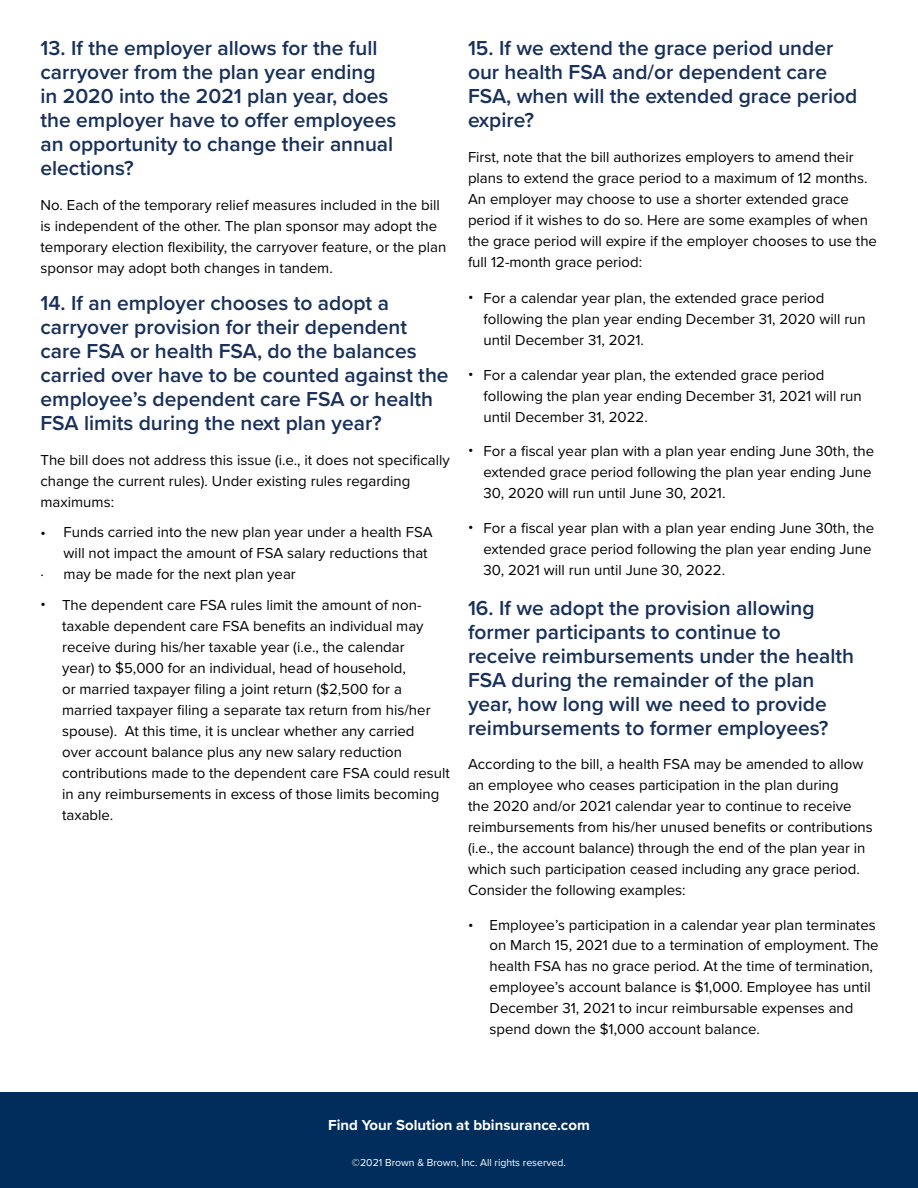
<style>
.page{position:relative;width:918px;height:1188px;background:#fff}
.page>*{position:absolute;margin:0;border:0;box-sizing:border-box;transform-origin:0 0}
.t1{font:600 21px/24px "Proxima Nova";color:#18305a}
.t2{font:15px/21px "Proxima Nova";color:#000101}
.t3{font:15px/21px "Proxima Nova";color:#000}
.t4{font:700 15px "Proxima Nova";color:#fff}
.t5{font:10.5px "Proxima Nova";color:#fff}
</style>
<div class="page">
<div style="left:0;top:1092px;width:918px;height:96px;background:#002d5b"></div>
<h1 class="t1" style="left:40px;top:36px;width:357px">13. If the employer allows for the full carryover from the plan year ending in 2020 into the 2021 plan year, does the employer have to offer employees an opportunity to change their annual elections?</h1>
<p class="t2" style="left:40px;top:194px;width:407px">No. Each of the temporary relief measures included in the bill is independent of the other. The plan sponsor may adopt the temporary election flexibility, the carryover feature, or the plan sponsor may adopt both changes in tandem.</p>
<h1 class="t1" style="left:40px;top:291px;width:410px">14. If an employer chooses to adopt a carryover provision for their dependent care FSA or health FSA, do the balances carried over have to be counted against the employee’s dependent care FSA or health FSA limits during the next plan year?</h1>
<p class="t2" style="left:40px;top:449px;width:411px">The bill does not address this issue (i.e., it does not specifically change the current rules). Under existing rules regarding maximums:</p>
<p class="t2" style="left:40px;top:521px;width:7px">•</p>
<p class="t3" style="left:40px;top:560px;width:5px">.</p>
<p class="t2" style="left:40px;top:592px;width:7px">•</p>
<p class="t3" style="left:64px;top:521px;width:370px">Funds carried into the new plan year under a health FSA will not impact the amount of FSA salary reductions that may be made for the next plan year</p>
<p class="t3" style="left:62px;top:594px;width:389px">The dependent care FSA rules limit the amount of non&shy;taxable dependent care FSA benefits an individual may receive during his/her taxable year (i.e., the calendar<br>year) to $5,000 for an individual, head of household,<br>or married taxpayer filing a joint return ($2,500 for a married taxpayer filing a separate tax return from his/her spouse). At this time, it is unclear whether any carried<br>over account balance plus any new salary reduction contributions made to the dependent care FSA could result in any reimbursements in excess of those limits becoming taxable.</p>
<h1 class="t1" style="left:468px;top:36px;width:391px">15. If we extend the grace period under our health FSA and/or dependent care<br>FSA, when will the extended grace period expire?</h1>
<p class="t2" style="left:468px;top:146px;width:411px">First, note that the bill authorizes employers to amend their plans to extend the grace period to a maximum of 12 months.<br>An employer may choose to use a shorter extended grace period if it wishes to do so. Here are some examples of when the grace period will expire if the employer chooses to use the full 12-month grace period:</p>
<p class="t2" style="left:484px;top:287px;width:384px;text-indent:-16px">• For a calendar year plan, the extended grace period following the plan year ending December 31, 2020 will run until December 31, 2021.</p>
<p class="t2" style="left:484px;top:363px;width:380px">For a calendar year plan, the extended grace period following the plan year ending December 31, 2021 will run until December 31, 2022.</p>
<p class="t2" style="left:484px;top:440px;width:392px">For a fiscal year plan with a plan year ending June 30th, the extended grace period following the plan year ending June<br>30, 2020 will run until June 30, 2021.</p>
<p class="t2" style="left:484px;top:516px;width:392px">For a fiscal year plan with a plan year ending June 30th, the extended grace period following the plan year ending June<br>30, 2021 will run until June 30, 2022.</p>
<p class="t2" style="left:468px;top:362px;width:7px">•</p>
<p class="t2" style="left:468px;top:438px;width:7px">•</p>
<p class="t2" style="left:468px;top:515px;width:7px">•</p>
<h1 class="t1" style="left:468px;top:595px;width:388px">16. If we adopt the provision allowing former participants to continue to receive reimbursements under the health FSA during the remainder of the plan year, how long will we need to provide reimbursements to former employees?</h1>
<p class="t2" style="left:468px;top:753px;width:406px">According to the bill, a health FSA may be amended to allow an employee who ceases participation in the plan during<br>the 2020 and/or 2021 calendar year to continue to receive reimbursements from his/her unused benefits or contributions (i.e., the account balance) through the end of the plan year in which such participation ceased including any grace period.<br>Consider the following examples:</p>
<p class="t2" style="left:490px;top:914px;width:391px;line-height:20.4px">Employee’s participation in a calendar year plan terminates on March 15, 2021 due to a termination of employment. The</p>
<p class="t2" style="left:468px;top:913px;width:7px">•</p>
<p class="t2" style="left:490px;top:955px;width:385px">health FSA has no grace period. At the time of termination, employee’s account balance is $1,000. Employee has until December 31, 2021 to incur reimbursable expenses and spend down the $1,000 account balance.</p>
<p class="t4" style="left:328px;top:1113px;width:263px">Find Your Solution at bbinsurance.com</p>
<p class="t5" style="left:353px;top:1155px;width:216px">©2021 Brown &amp; Brown, Inc. All rights reserved.</p>
</div>
